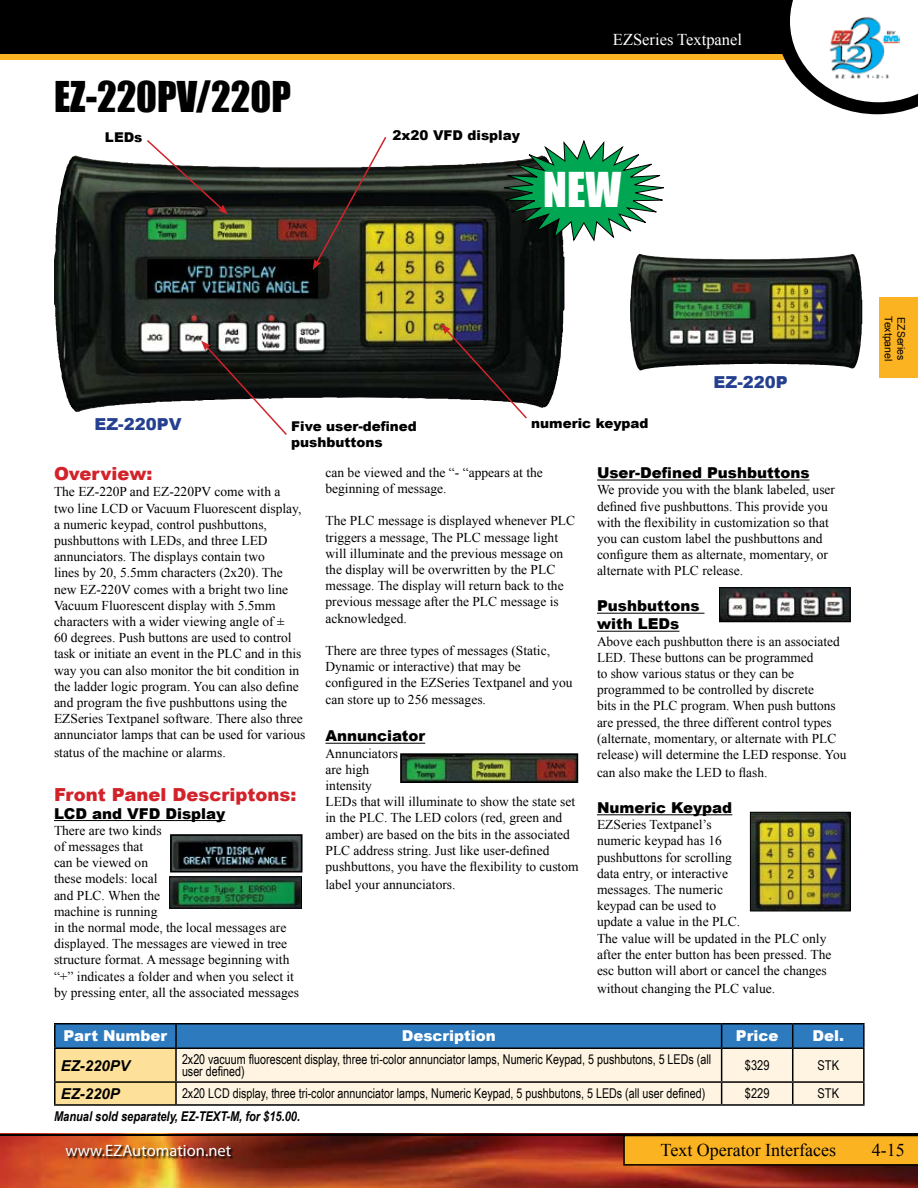
<style>
.page{position:relative;width:918px;height:1188px;background:#fff}
.page>*{position:absolute;margin:0;border:0;box-sizing:border-box;transform-origin:0 0}
.t1{font:44.1px "Impact";color:#fff}
.t2{font:39px "Impact";color:#000}
.t3{font:900 18px "Arial";color:#d2232a}
.t4{font:18px "Times New Roman";color:#000}
.t5{font:16.5px "Myriad Pro";color:#fff}
.t6{font:16.5px "Times New Roman";color:#fff}
.t7{font:900 16.5px "Arial";color:#25408f}
.t8{font:900 15px/18px "Arial";color:#000}
.t9{font:900 15px "Arial";color:#fff}
.t10{font:italic 700 15px "Arial";color:#000}
.t11{font:13.5px/16.2px "Times New Roman";color:#000}
.t12{font:13.5px/12px "Arial Narrow";color:#000}
.t13{font:900 13.5px/16.2px "Arial";color:#000}
.t14{font:italic 700 13.5px "Arial Narrow";color:#000}
.t15{font:10.5px "Arial";color:#000}
</style>
<div class="page">
<img style="left:0;top:1135px;width:918px;height:53px">
<svg style="left:623px;top:1135px;width:295px;height:31px;background:#e2a01e"></svg>
<hr style="left:0;top:1134px;width:918px;height:1px;background:#000">
<svg style="left:66px;top:1145px;width:343px;height:43px;background:#9e461d"></svg>
<svg style="left:0;top:53px;width:776px;height:7px;background:#d8991d"></svg>
<div style="left:0;top:0;width:918px;height:53px;background:#000"></div>
<svg style="left:776px;top:0;width:142px;height:114px"></svg>
<img style="left:827px;top:16px;width:73px;height:64px">
<div style="left:879px;top:297px;width:39px;height:81px;background:#fcb322"></div>
<img style="left:54px;top:155px;width:488px;height:257px">
<svg style="left:499px;top:140px;width:165px;height:102px"></svg>
<hr style="left:54px;top:820px;width:171px;height:1px;background:#000">
<hr style="left:326px;top:743px;width:99px;height:1px;background:#000">
<hr style="left:597px;top:480px;width:213px;height:1px;background:#000">
<hr style="left:597px;top:613px;width:108px;height:1px;background:#000">
<hr style="left:597px;top:631px;width:82px;height:1px;background:#000">
<hr style="left:597px;top:814px;width:135px;height:1px;background:#000">
<hr style="left:54px;top:1023px;width:122px;height:1px;background:#000">
<hr style="left:54px;top:1025px;width:2px;height:22px;background:#000">
<hr style="left:176px;top:1023px;width:546px;height:1px;background:#000">
<hr style="left:722px;top:1023px;width:71px;height:1px;background:#000">
<hr style="left:793px;top:1023px;width:72px;height:1px;background:#000">
<hr style="left:863px;top:1025px;width:2px;height:22px;background:#000">
<hr style="left:54px;top:1047px;width:122px;height:2px;background:#000">
<hr style="left:54px;top:1049px;width:2px;height:32px;background:#000">
<hr style="left:793px;top:1047px;width:72px;height:2px;background:#000">
<hr style="left:863px;top:1049px;width:2px;height:32px;background:#000">
<hr style="left:54px;top:1081px;width:122px;height:2px;background:#000">
<hr style="left:54px;top:1083px;width:2px;height:21px;background:#000">
<hr style="left:793px;top:1081px;width:72px;height:2px;background:#000">
<svg style="left:55px;top:1024px;width:809px;height:80px;background:#b5c3c5"></svg>
<hr style="left:863px;top:1083px;width:2px;height:21px;background:#000">
<hr style="left:54px;top:1104px;width:122px;height:2px;background:#000">
<hr style="left:176px;top:1104px;width:546px;height:2px;background:#000">
<hr style="left:722px;top:1104px;width:71px;height:2px;background:#000">
<hr style="left:793px;top:1104px;width:72px;height:2px;background:#000">
<img style="left:630px;top:254px;width:221px;height:116px">
<svg style="left:201px;top:340px;width:87px;height:95px"></svg>
<svg style="left:441px;top:324px;width:87px;height:95px"></svg>
<svg style="left:313px;top:137px;width:75px;height:133px"></svg>
<svg style="left:145px;top:140px;width:83px;height:74px"></svg>
<img style="left:173px;top:837px;width:127px;height:33px">
<div style="left:170px;top:834px;width:133px;height:39px;border:2px solid #000"></div>
<img style="left:171px;top:878px;width:129px;height:29px">
<div style="left:169px;top:876px;width:133px;height:33px;border:1px solid #000"></div>
<img style="left:403px;top:756px;width:172px;height:24px">
<div style="left:400px;top:753px;width:178px;height:30px;border:2px solid #000"></div>
<img style="left:721px;top:589px;width:127px;height:31px">
<div style="left:719px;top:587px;width:131px;height:35px;border:1px solid #000"></div>
<img style="left:752px;top:814px;width:96px;height:95px">
<div style="left:750px;top:812px;width:100px;height:99px;border:1px solid #000"></div>
<h2 class="t2" style="left:54px;top:66px;width:238px">EZ-220PV/220P</h2>
<p class="t13" style="left:105px;top:129px;width:39px">LEDs</p>
<p class="t13" style="left:393px;top:127px;width:129px">2x20 VFD display</p>
<p class="t6" style="left:613px;top:28px;width:131px">EZSeries Textpanel</p>
<h1 class="t1" style="left:543px;top:155px;width:80px">NEW</h1>
<p class="t7" style="left:94px;top:412px;width:89px">EZ-220PV</p>
<p class="t13" style="left:291px;top:418px;width:127px">Five user-defined pushbuttons</p>
<p class="t13" style="left:531px;top:415px;width:119px">numeric keypad</p>
<p class="t7" style="left:714px;top:370px;width:76px">EZ-220P</p>
<h3 class="t3" style="left:54px;top:461px;width:100px">Overview:</h3>
<p class="t11" style="left:54px;top:484px;width:253px">The EZ-220P and EZ-220PV come with a<br>two line LCD or Vacuum Fluorescent display, a numeric keypad, control pushbuttons, pushbuttons with LEDs, and three LED annunciators. The displays contain two<br>lines by 20, 5.5mm characters (2x20). The new EZ-220V comes with a bright two line Vacuum Fluorescent display with 5.5mm characters with a wider viewing angle of ±<br>60 degrees. Push buttons are used to control task or initiate an event in the PLC and in this way you can also monitor the bit condition in the ladder logic program. You can also define and program the five pushbuttons using the EZSeries Textpanel software. There also three annunciator lamps that can be used for various</p>
<p class="t11" style="left:54px;top:745px;width:173px">status of the machine or alarms.</p>
<h3 class="t3" style="left:54px;top:781px;width:244px">Front Panel Descriptons:</h3>
<p class="t8" style="left:54px;top:804px;width:173px">LCD and VFD Display</p>
<p class="t11" style="left:54px;top:822px;width:247px">There are two kinds<br>of messages that<br>can be viewed on<br>these models: local<br>and PLC. When the<br>machine is running<br>in the normal mode, the local messages are displayed. The messages are viewed in tree structure format. A message beginning with “+” indicates a folder and when you select it by pressing enter, all the associated messages</p>
<p class="t11" style="left:326px;top:464px;width:219px">can be viewed and the “- “appears at the beginning of message.</p>
<p class="t11" style="left:326px;top:513px;width:251px">The PLC message is displayed whenever PLC triggers a message, The PLC message light will illuminate and the previous message on the display will be overwritten by the PLC message. The display will return back to the previous message after the PLC message is acknowledged.</p>
<p class="t11" style="left:326px;top:642px;width:249px">There are three types of messages (Static, Dynamic or interactive) that may be configured in the EZSeries Textpanel and you can store up to 256 messages.</p>
<p class="t8" style="left:326px;top:727px;width:101px">Annunciator</p>
<p class="t11" style="left:326px;top:745px;width:255px">Annunciators<br>are high<br>intensity<br>LEDs that will illuminate to show the state set in the PLC. The LED colors (red, green and amber) are based on the bits in the associated<br>PLC address string. Just like user-defined pushbuttons, you have the flexibility to custom</p>
<p class="t11" style="left:326px;top:876px;width:132px">label your annunciators.</p>
<p class="t8" style="left:597px;top:463px;width:214px">User-Defined Pushbuttons</p>
<p class="t11" style="left:597px;top:482px;width:240px">We provide you with the blank labeled, user defined five pushbuttons. This provide you with the flexibility in customization so that you can custom label the pushbuttons and configure them as alternate, momentary, or alternate with PLC release.</p>
<p class="t8" style="left:597px;top:597px;width:104px">Pushbuttons with LEDs</p>
<p class="t11" style="left:597px;top:633px;width:251px">Above each pushbutton there is an associated LED. These buttons can be programmed<br>to show various status or they can be programmed to be controlled by discrete<br>bits in the PLC program. When push buttons are pressed, the three different control types (alternate, momentary, or alternate with PLC release) will determine the LED response. You</p>
<p class="t11" style="left:597px;top:764px;width:172px">can also make the LED to flash.</p>
<p class="t8" style="left:597px;top:798px;width:137px">Numeric Keypad</p>
<p class="t11" style="left:597px;top:816px;width:236px">EZSeries Textpanel’s<br>numeric keypad has 16<br>pushbuttons for scrolling<br>data entry, or interactive<br>messages. The numeric<br>keypad can be used to<br>update a value in the PLC.<br>The value will be updated in the PLC only after the enter button has been pressed. The esc button will abort or cancel the changes</p>
<p class="t11" style="left:597px;top:980px;width:180px">without changing the PLC value.</p>
<p class="t9" style="left:63px;top:1025px;width:105px">Part Number</p>
<p class="t9" style="left:402px;top:1025px;width:96px">Description</p>
<p class="t9" style="left:736px;top:1025px;width:44px">Price</p>
<p class="t9" style="left:812px;top:1025px;width:33px">Del.</p>
<p class="t10" style="left:61px;top:1056px;width:71px">EZ-220PV</p>
<p class="t12" style="left:182px;top:1053px;width:531px">2x20 vacuum fluorescent display, three tri-color annunciator lamps, Numeric Keypad, 5 pushbutons, 5 LEDs (all user defined)</p>
<p class="t12" style="left:745px;top:1059px;width:26px">$329</p>
<p class="t12" style="left:818px;top:1059px;width:23px">STK</p>
<p class="t10" style="left:61px;top:1084px;width:61px">EZ-220P</p>
<p class="t12" style="left:182px;top:1087px;width:525px">2x20 LCD display, three tri-color annunciator lamps, Numeric Keypad, 5 pushbutons, 5 LEDs (all user defined)</p>
<p class="t12" style="left:745px;top:1087px;width:26px">$229</p>
<p class="t12" style="left:818px;top:1087px;width:23px">STK</p>
<p class="t14" style="left:54px;top:1106px;width:248px">Manual sold separately, EZ-TEXT-M, for $15.00.</p>
<p class="t15" style="left:895px;top:316px;width:46px;rotate:90deg">Textpanel</p>
<p class="t15" style="left:908px;top:317px;width:45px;rotate:90deg">EZSeries</p>
<p class="t5" style="left:66px;top:1140px;width:167px">www.EZAutomation.net</p>
<h3 class="t4" style="left:661px;top:1138px;width:177px">Text Operator Interfaces</h3>
<h3 class="t4" style="left:872px;top:1138px;width:34px">4-15</h3>
</div>
